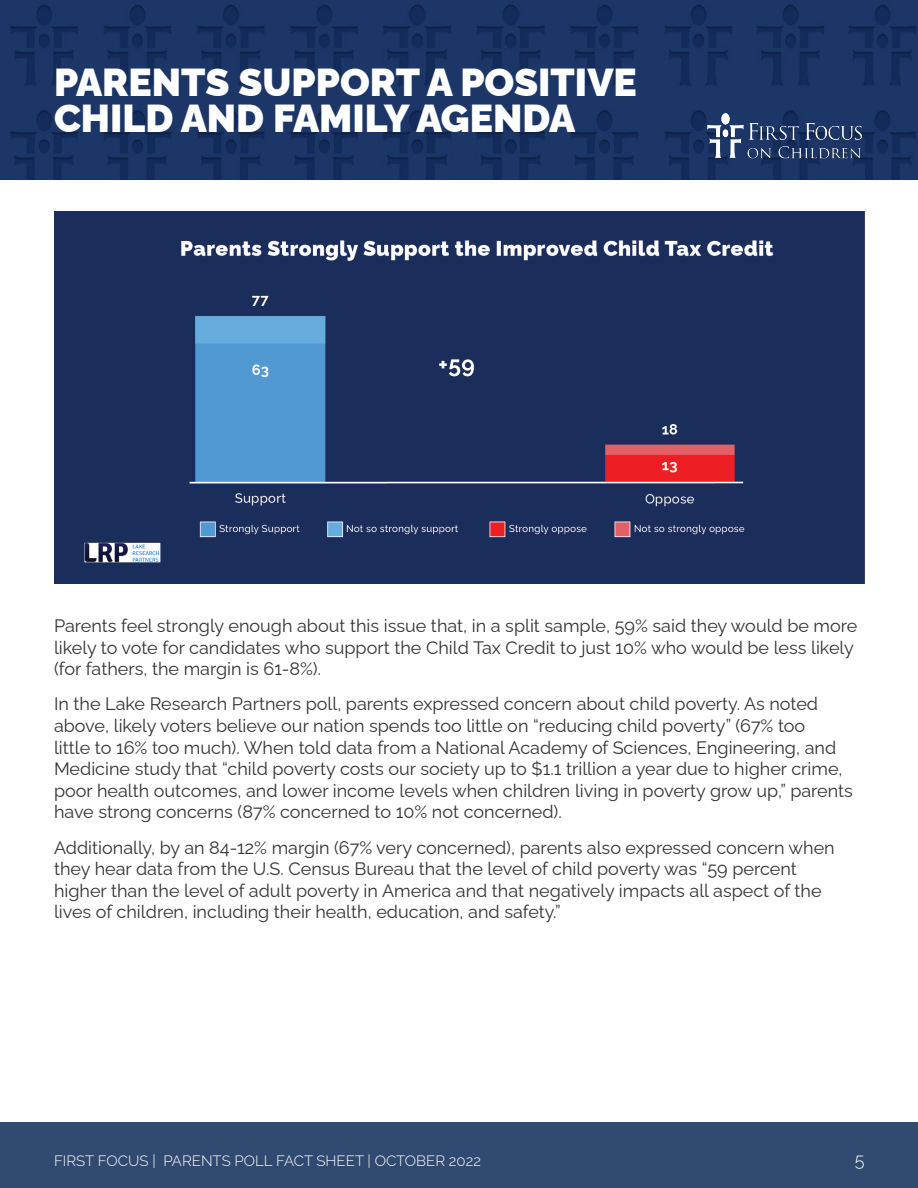
<style>
.page{position:relative;width:918px;height:1188px;background:#fff}
.page>*{position:absolute;margin:0;border:0;box-sizing:border-box;transform-origin:0 0}
.t1{font:900 39px/36px "Raleway";color:#fff}
.t2{font:18px/21.6px "Raleway";color:#333}
.t3{font:300 18px "Raleway";color:#fff}
.t4{font:300 15px "Raleway";color:#fff}
</style>
<div class="page">
<div style="left:0;top:1122px;width:918px;height:66px;background:#314a71"></div>
<img style="left:0;top:0;width:918px;height:179px">
<img style="left:704px;top:113px;width:161px;height:49px">
<img style="left:55px;top:211px;width:810px;height:372px">
<h1 class="t1" style="left:54px;top:60px;width:584px">PARENTS SUPPORT A POSITIVE<br>CHILD AND FAMILY AGENDA</h1>
<p class="t2" style="left:54px;top:613px;width:805px">Parents feel strongly enough about this issue that, in a split sample, 59% said they would be more likely to vote for candidates who support the Child Tax Credit to just 10% who would be less likely (for fathers, the margin is 61-8%).</p>
<p class="t2" style="left:54px;top:691px;width:800px">In the Lake Research Partners poll, parents expressed concern about child poverty. As noted above, likely voters believe our nation spends too little on “reducing child poverty” (67% too<br>little to 16% too much). When told data from a National Academy of Sciences, Engineering, and Medicine study that “child poverty costs our society up to $1.1 trillion a year due to higher crime, poor health outcomes, and lower income levels when children living in poverty grow up,” parents have strong concerns (87% concerned to 10% not concerned).</p>
<p class="t2" style="left:54px;top:834px;width:782px">Additionally, by an 84-12% margin (67% very concerned), parents also expressed concern when they hear data from the U.S. Census Bureau that the level of child poverty was “59 percent higher than the level of adult poverty in America and that negatively impacts all aspect of the lives of children, including their health, education, and safety.”</p>
<p class="t4" style="left:54px;top:1149px;width:428px">FIRST FOCUS | PARENTS POLL FACT SHEET | OCTOBER 2022</p>
<p class="t3" style="left:855px;top:1146px;width:11px">5</p>
</div>
